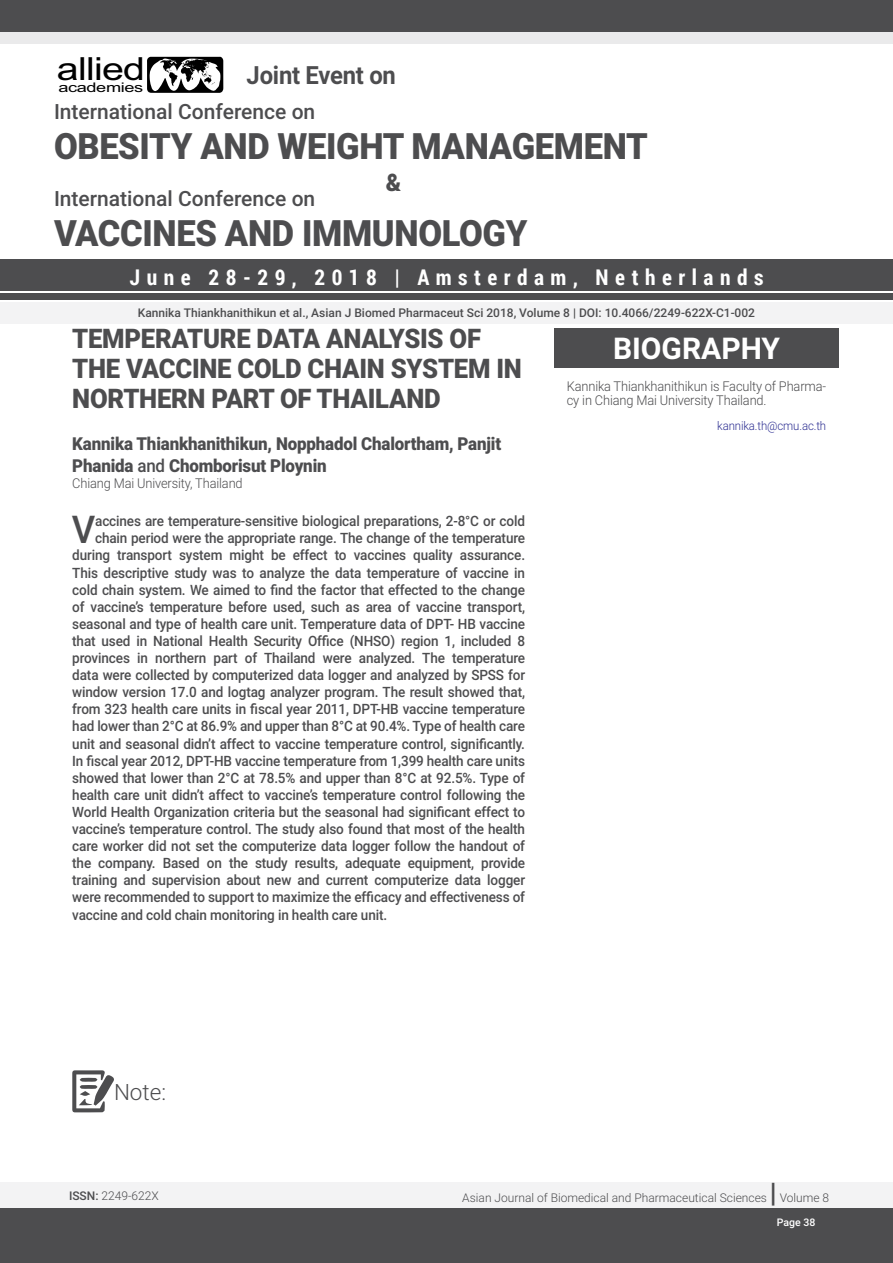
<style>
.page{position:relative;width:893px;height:1263px;background:#fff}
.page>*{position:absolute;margin:0;border:0;box-sizing:border-box;transform-origin:0 0}
.t1{font:500 38.25px "Roboto";color:#4d4d4f;scale:.95 1}
.t2{font:900 36.3px "Roboto";letter-spacing:-.01em;color:#4d4d4f;scale:.95 1}
.t3{font:31.8px "Arial";letter-spacing:-.02em;color:#000;scale:1.24 1}
.t4{font:700 30px "Roboto";color:#fff}
.t5{font:900 27px/29.7px "Roboto";letter-spacing:-.01em;color:#4d4d4f;scale:.95 1}
.t6{font:900 27px "Roboto";letter-spacing:-.01em;color:#4d4d4f}
.t7{font:700 25.05px "Roboto";letter-spacing:-.01em;color:#4d4d4f;scale:.95 1}
.t8{font:900 24.15px "Roboto";color:#4d4d4f;scale:.95 1}
.t9{font:300 22.5px "Roboto";color:#4d4d4f}
.t10{font:700 21.6px "Roboto Condensed";letter-spacing:.3em;color:#fff}
.t11{font:500 21px "Roboto";color:#4d4d4f}
.t12{font:900 17.85px/21.5px "Roboto";letter-spacing:-.01em;color:#4d4d4f;scale:.95 1}
.t13{font:500 14.25px "Roboto";letter-spacing:-.01em;color:#4d4d4f;scale:.95 1}
.t14{font:300 13.5px/14.9px "Roboto";letter-spacing:-.01em;color:#4d4d4f;scale:.95 1}
.t15{font:13.35px "Arial";letter-spacing:-.02em;color:#000;scale:1.36 1}
.t16{font:500 12px "Roboto";color:#4d4d4f}
.t17{font:300 12px "Roboto";color:#4d4d4f}
.t18{font:300 12px "Roboto";letter-spacing:-.01em;color:#2e3092;scale:.95 1}
.t19{font:500 10.5px "Roboto";color:#fff}
.s1{font-weight:500}
</style>
<div class="page">
<div style="left:0;top:13px;width:893px;height:31px;background:#eaeaeb"></div>
<div style="left:0;top:1182px;width:893px;height:27px;background:#f3f3f4"></div>
<div style="left:0;top:1209px;width:893px;height:54px;background:#4d4d4f"></div>
<div style="left:0;top:259px;width:893px;height:31px;background:#4d4d4f"></div>
<div style="left:0;top:0;width:893px;height:31px;background:#4d4d4f"></div>
<div style="left:0;top:293px;width:893px;height:7px;background:#4d4d4f"></div>
<svg style="left:72px;top:1070px;width:42px;height:42px"></svg>
<svg style="left:147px;top:57px;width:76px;height:36px"></svg>
<div style="left:0;top:302px;width:893px;height:21px;background:#f3f3f4"></div>
<div style="left:554px;top:328px;width:285px;height:40px;background:#4d4d4f"></div>
<h3 class="t3" style="left:57px;top:48px;width:73px">allied</h3>
<p class="t15" style="left:58px;top:79px;width:64px">academies</p>
<h3 class="t7" style="left:247px;top:58px;width:159px">Joint Event on</h3>
<h3 class="t11" style="left:54px;top:97px;width:263px">International Conference on</h3>
<h2 class="t2" style="left:54px;top:121px;width:626px">OBESITY AND WEIGHT MANAGEMENT</h2>
<h3 class="t11" style="left:54px;top:184px;width:263px">International Conference on</h3>
<h3 class="t8" style="left:386px;top:165px;width:18px">&amp;</h3>
<h2 class="t2" style="left:54px;top:207px;width:500px">VACCINES AND IMMUNOLOGY</h2>
<h3 class="t10" style="left:130px;top:262px;width:635px">June 28-29, 2018 | Amsterdam, Netherlands</h3>
<p class="t16" style="left:138px;top:304px;width:619px">Kannika Thiankhanithikun et al., Asian J Biomed Pharmaceut Sci 2018, Volume 8 | DOI: 10.4066/2249-622X-C1-002</p>
<h3 class="t5" style="left:72px;top:323px;width:475px">TEMPERATURE DATA ANALYSIS OF<br>THE VACCINE COLD CHAIN SYSTEM IN<br>NORTHERN PART OF THAILAND</h3>
<p class="t12" style="left:72px;top:432px;width:453px">Kannika Thiankhanithikun, Nopphadol Chalortham, Panjit<br>Phanida <span class="s1">and</span> Chomborisut Ploynin</p>
<p class="t14" style="left:72px;top:475px;width:181px">Chiang Mai University, Thailand</p>
<h1 class="t1" style="left:72px;top:503px;width:26px">V</h1>
<p class="t13" style="left:95px;top:511px;width:454px">accines are temperature-sensitive biological preparations, 2-8°C or cold</p>
<p class="t13" style="left:95px;top:528px;width:454px">chain period were the appropriate range. The change of the temperature</p>
<p class="t13" style="left:72px;top:545px;width:478px">during transport system might be effect to vaccines quality assurance.</p>
<p class="t13" style="left:72px;top:562px;width:478px">This descriptive study was to analyze the data temperature of vaccine in</p>
<p class="t13" style="left:72px;top:580px;width:478px">cold chain system. We aimed to find the factor that effected to the change</p>
<p class="t13" style="left:72px;top:597px;width:478px">of vaccine’s temperature before used, such as area of vaccine transport,</p>
<p class="t13" style="left:72px;top:614px;width:478px">seasonal and type of health care unit. Temperature data of DPT- HB vaccine</p>
<p class="t13" style="left:72px;top:631px;width:478px">that used in National Health Security Office (NHSO) region 1, included 8</p>
<p class="t13" style="left:72px;top:648px;width:478px">provinces in northern part of Thailand were analyzed. The temperature</p>
<p class="t13" style="left:72px;top:665px;width:478px">data were collected by computerized data logger and analyzed by SPSS for</p>
<p class="t13" style="left:72px;top:682px;width:478px">window version 17.0 and logtag analyzer program. The result showed that,</p>
<p class="t13" style="left:72px;top:699px;width:478px">from 323 health care units in fiscal year 2011, DPT-HB vaccine temperature</p>
<p class="t13" style="left:72px;top:716px;width:478px">had lower than 2°C at 86.9% and upper than 8°C at 90.4%. Type of health care</p>
<p class="t13" style="left:72px;top:733px;width:478px">unit and seasonal didn’t affect to vaccine temperature control, significantly.</p>
<p class="t13" style="left:72px;top:751px;width:478px">In fiscal year 2012, DPT-HB vaccine temperature from 1,399 health care units</p>
<p class="t13" style="left:72px;top:768px;width:478px">showed that lower than 2°C at 78.5% and upper than 8°C at 92.5%. Type of</p>
<p class="t13" style="left:72px;top:785px;width:478px">health care unit didn’t affect to vaccine’s temperature control following the</p>
<p class="t13" style="left:72px;top:802px;width:478px">World Health Organization criteria but the seasonal had significant effect to</p>
<p class="t13" style="left:72px;top:819px;width:478px">vaccine’s temperature control. The study also found that most of the health</p>
<p class="t13" style="left:72px;top:836px;width:478px">care worker did not set the computerize data logger follow the handout of</p>
<p class="t13" style="left:72px;top:853px;width:478px">the company. Based on the study results, adequate equipment, provide</p>
<p class="t13" style="left:72px;top:870px;width:478px">training and supervision about new and current computerize data logger</p>
<p class="t13" style="left:72px;top:887px;width:478px">were recommended to support to maximize the efficacy and effectiveness of</p>
<p class="t13" style="left:72px;top:904px;width:333px">vaccine and cold chain monitoring in health care unit.</p>
<h3 class="t4" style="left:613px;top:327px;width:169px">BIOGRAPHY</h3>
<p class="t14" style="left:567px;top:378px;width:275px">Kannika Thiankhanithikun is Faculty of Pharma&shy;cy in Chiang Mai University Thailand.</p>
<p class="t18" style="left:717px;top:417px;width:116px">kannika.th@cmu.ac.th</p>
<h3 class="t9" style="left:114px;top:1076px;width:54px">Note:</h3>
<p class="t17" style="left:69px;top:1187px;width:91px"><span class="s1">ISSN:</span> 2249-622X</p>
<p class="t17" style="left:462px;top:1189px;width:306px">Asian Journal of Biomedical and Pharmaceutical Sciences</p>
<h3 class="t6" style="left:770px;top:1174px;width:8px">|</h3>
<p class="t17" style="left:780px;top:1189px;width:51px">Volume 8</p>
<p class="t19" style="left:777px;top:1215px;width:40px">Page 38</p>
</div>
